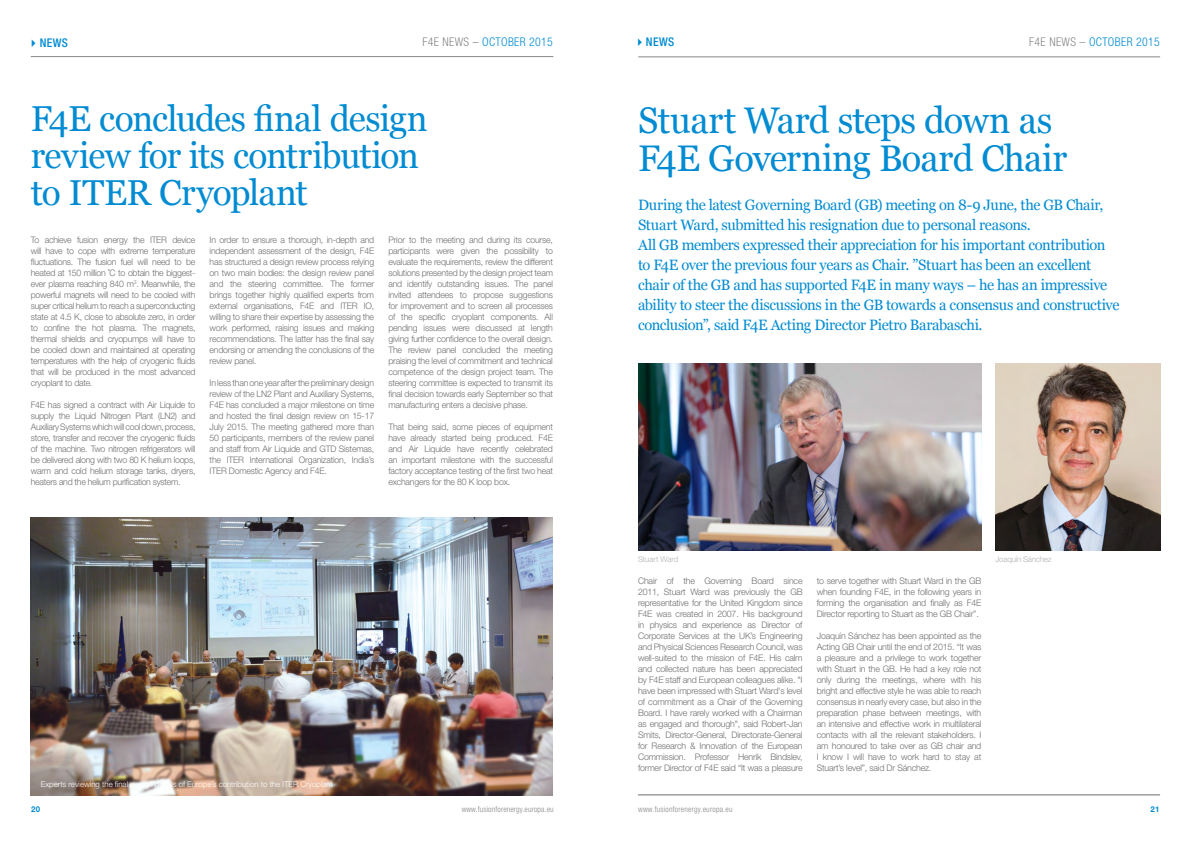
<style>
.page{position:relative;width:1191px;height:842px;background:#fff}
.page>*{position:absolute;margin:0;border:0;box-sizing:border-box;transform-origin:0 0}
.t1{font:37px/38px "Georgia";letter-spacing:-.02em;color:#008bd2}
.t2{font:36px/37px "Georgia";letter-spacing:-.025em;color:#008bd2}
.t3{font:15px/20px "Georgia";letter-spacing:-.025em;color:#008bd2}
.t4{font:300 condensed 12px "Helvetica Neue LT Std";letter-spacing:.03em;color:#008bd2}
.t5{font:500 condensed 12px "Helvetica Neue LT Std";letter-spacing:.03em;color:#008bd2}
.t6{font:300 9px/11px "Helvetica Neue LT Std";letter-spacing:-.02em;color:#706f6f;text-align:justify}
.t7{font:300 8px "Helvetica Neue LT Std";color:#fff}
.t8{font:300 condensed 8px "Helvetica Neue LT Std";letter-spacing:.025em;color:#878787}
.t9{font:300 8px "Helvetica Neue LT Std";letter-spacing:-.02em;color:#b3b2b2}
.t10{font:300 8px "Helvetica Neue LT Std";color:#b3b2b2}
.t11{font:700 8px "Helvetica Neue LT Std";color:#008bd2}
.s1{color:#878787}
</style>
<div class="page">
<hr style="left:31px;top:56px;width:522px;height:1px;background:#878787">
<hr style="left:638px;top:57px;width:522px;height:1px;background:#878787">
<hr style="left:638px;top:795px;width:522px;height:1px;background:#706f6f">
<hr style="left:31px;top:795px;width:522px;height:1px;background:#8a8989">
<img style="left:31px;top:518px;width:522px;height:277px">
<img style="left:638px;top:364px;width:343px;height:187px">
<img style="left:995px;top:364px;width:165px;height:187px">
<h3 class="t5" style="left:28px;top:35px;width:42px">✔NEWS</h3>
<h3 class="t5" style="left:634px;top:34px;width:42px">✔NEWS</h3>
<h3 class="t4" style="left:1029px;top:35px;width:132px"><span class="s1">F4E NEWS –</span> october 2015</h3>
<h3 class="t4" style="left:422px;top:35px;width:132px"><span class="s1">F4E NEWS –</span> october 2015</h3>
<h2 class="t2" style="left:31px;top:100px;width:398px">F4E concludes final design review for its contribution to ITER Cryoplant</h2>
<p class="t6" style="left:31px;top:234px;width:166px">To achieve fusion energy the ITER device will have to cope with extreme temperature fluctuations. The fusion fuel will need to be heated at 150 million ˚C to obtain the biggest&shy;ever plasma reaching 840 m<sup>3</sup>. Meanwhile, the powerful magnets will need to be cooled with super critical helium to reach a superconducting state at 4.5 K, close to absolute zero, in order to confine the hot plasma. The magnets, thermal shields and cryopumps will have to be cooled down and maintained at operating temperatures with the help of cryogenic fluids that will be produced in the most advanced cryoplant to date.</p>
<p class="t6" style="left:31px;top:399px;width:166px">F4E has signed a contract with Air Liquide to supply the Liquid Nitrogen Plant (LN2) and Auxiliary Systems which will cool down, process, store, transfer and recover the cryogenic fluids of the machine. Two nitrogen refrigerators will be delivered along with two 80 K helium loops, warm and cold helium storage tanks, dryers, heaters and the helium purification system.</p>
<p class="t6" style="left:210px;top:234px;width:166px">In order to ensure a thorough, in-depth and independent assessment of the design, F4E has structured a design review process relying on two main bodies: the design review panel and the steering committee. The former brings together highly qualified experts from external organisations, F4E and ITER IO, willing to share their expertise by assessing the work performed, raising issues and making recommendations. The latter has the final say endorsing or amending the conclusions of the review panel.</p>
<p class="t6" style="left:210px;top:377px;width:166px">In less than one year after the preliminary design review of the LN2 Plant and Auxiliary Systems, F4E has concluded a major milestone on time and hosted the final design review on 15-17<br>July 2015. The meeting gathered more than 50 participants, members of the review panel and staff from Air Liquide and GTD Sistemas, the ITER International Organization, India’s ITER Domestic Agency and F4E.</p>
<p class="t6" style="left:388px;top:234px;width:166px">Prior to the meeting and during its course, participants were given the possibility to evaluate the requirements, review the different solutions presented by the design project team and identify outstanding issues. The panel invited attendees to propose suggestions for improvement and to screen all processes of the specific cryoplant components. All pending issues were discussed at length giving further confidence to the overall design.<br>The review panel concluded the meeting praising the level of commitment and technical competence of the design project team. The steering committee is expected to transmit its final decision towards early September so that manufacturing enters a decisive phase.</p>
<p class="t6" style="left:388px;top:421px;width:166px">That being said, some pieces of equipment have already started being produced. F4E and Air Liquide have recently celebrated an important milestone with the successful factory acceptance testing of the first two heat exchangers for the 80 K loop box.</p>
<p class="t7" style="left:41px;top:779px;width:294px">Experts reviewing the final design details of Europe’s contribution to the ITER Cryoplant</p>
<h1 class="t1" style="left:638px;top:101px;width:431px">Stuart Ward steps down as<br>F4E Governing Board Chair</h1>
<p class="t3" style="left:638px;top:195px;width:483px">During the latest Governing Board (GB) meeting on 8-9 June, the GB Chair, Stuart Ward, submitted his resignation due to personal reasons.<br>All GB members expressed their appreciation for his important contribution to F4E over the previous four years as Chair. ”Stuart has been an excellent chair of the GB and has supported F4E in many ways – he has an impressive ability to steer the discussions in the GB towards a consensus and constructive conclusion”, said F4E Acting Director Pietro Barabaschi.</p>
<p class="t10" style="left:638px;top:554px;width:42px">Stuart Ward</p>
<p class="t9" style="left:995px;top:554px;width:57px">Joaquín Sánchez</p>
<p class="t6" style="left:638px;top:575px;width:166px">Chair of the Governing Board since 2011, Stuart Ward was previously the GB representative for the United Kingdom since F4E was created in 2007. His background in physics and experience as Director of Corporate Services at the UK’s Engineering and Physical Sciences Research Council, was well-suited to the mission of F4E. His calm and collected nature has been appreciated by F4E staff and European colleagues alike. "I have been impressed with Stuart Ward's level of commitment as a Chair of the Governing Board. I have rarely worked with a Chairman as engaged and thorough", said Robert-Jan Smits, Director-General, Directorate-General for Research &amp; Innovation of the European Commission. Professor Henrik Bindslev, former Director of F4E said “It was a pleasure</p>
<p class="t6" style="left:816px;top:575px;width:166px">to serve together with Stuart Ward in the GB when founding F4E, in the following years in forming the organisation and finally as F4E Director reporting to Stuart as the GB Chair”.</p>
<p class="t6" style="left:816px;top:630px;width:166px">Joaquín Sánchez has been appointed as the Acting GB Chair until the end of 2015. “It was a pleasure and a privilege to work together with Stuart in the GB. He had a key role not only during the meetings, where with his bright and effective style he was able to reach consensus in nearly every case, but also in the preparation phase between meetings, with an intensive and effective work in multilateral contacts with all the relevant stakeholders. I am honoured to take over as GB chair and I know I will have to work hard to stay at Stuart’s level”, said Dr Sánchez.</p>
<p class="t11" style="left:31px;top:804px;width:10px">20</p>
<p class="t8" style="left:638px;top:805px;width:96px">www.fusionforenergy.europa.eu</p>
<p class="t11" style="left:1150px;top:804px;width:10px">21</p>
<p class="t8" style="left:462px;top:805px;width:94px">www.fusionforenergy.europa.eu</p>
</div>
